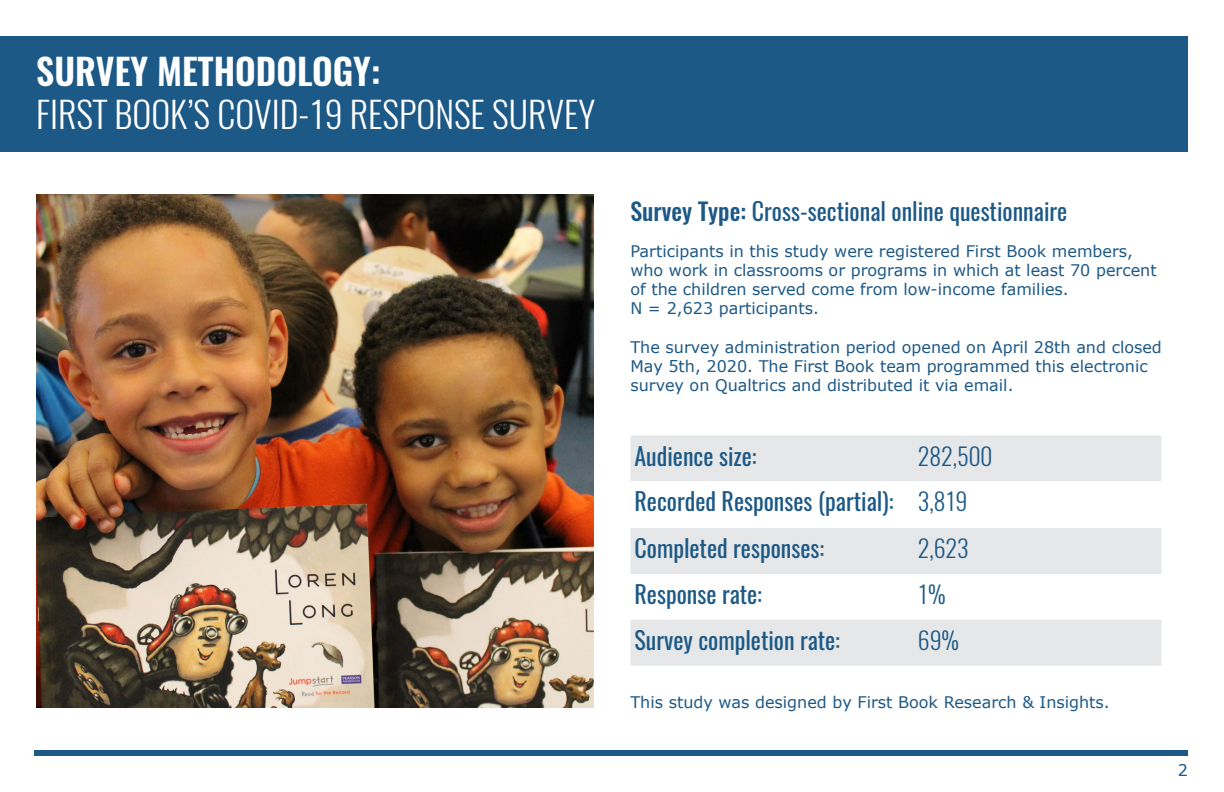
<style>
.page{position:relative;width:1224px;height:792px;background:#fff}
.page>*{position:absolute;margin:0;border:0;box-sizing:border-box;transform-origin:0 0}
.t1{font:300 36px "Oswald";color:#fff}
.t2{font:600 36px "Oswald";color:#fff}
.t3{font:24px/46.3px "Oswald";color:#1d5986}
.t4{font:300 24px "Oswald";color:#1d5986}
.t5{font:16px/19.2px "Verdana";color:#1d5986}
.s1{font-weight:500}
.s2{font-weight:300}
</style>
<div class="page">
<div style="left:0;top:36px;width:1188px;height:116px;background:#1d5986"></div>
<div style="left:34px;top:751px;width:1154px;height:5px;background:#1d5986"></div>
<div style="left:630px;top:436px;width:531px;height:45px;background:#e6e7e8"></div>
<svg style="left:630px;top:528px;width:531px;height:138px;fill:#e6e7e8"></svg>
<img style="left:36px;top:194px;width:558px;height:514px">
<h1 class="t2" style="left:36px;top:46px;width:345px">SURVEY METHODOLOGY:</h1>
<h1 class="t1" style="left:36px;top:91px;width:561px">FIRST BOOK’S COVID-19 RESPONSE SURVEY</h1>
<h2 class="t3" style="left:630px;top:188px;width:438px"><span class="s1">Survey Type:</span> Cross-sectional online questionnaire</h2>
<p class="t5" style="left:630px;top:241px;width:528px">Participants in this study were registered First Book members, who work in classrooms or programs in which at least 70 percent of the children served come from low-income families.<br>N = 2,623 participants.</p>
<p class="t5" style="left:630px;top:337px;width:533px">The survey administration period opened on April 28th and closed<br>May 5th, 2020. The First Book team programmed this electronic survey on Qualtrics and distributed it via email.</p>
<h2 class="t3" style="left:634px;top:433px;width:359px;text-indent:283px"><span class="s2">282,500<br></span>Recorded Responses (partial): <span class="s2">3,819<br></span>Completed responses:</h2>
<h2 class="t3" style="left:634px;top:433px;width:124px">Audience size:</h2>
<h2 class="t4" style="left:918px;top:532px;width:52px">2,623</h2>
<h2 class="t3" style="left:634px;top:572px;width:129px">Response rate:</h2>
<h2 class="t4" style="left:918px;top:579px;width:29px">1%</h2>
<h2 class="t3" style="left:634px;top:617px;width:207px">Survey completion rate:</h2>
<h2 class="t4" style="left:918px;top:624px;width:43px">69%</h2>
<p class="t5" style="left:630px;top:693px;width:481px">This study was designed by First Book Research &amp; Insights.</p>
<p class="t5" style="left:1178px;top:761px;width:12px">2</p>
</div>
